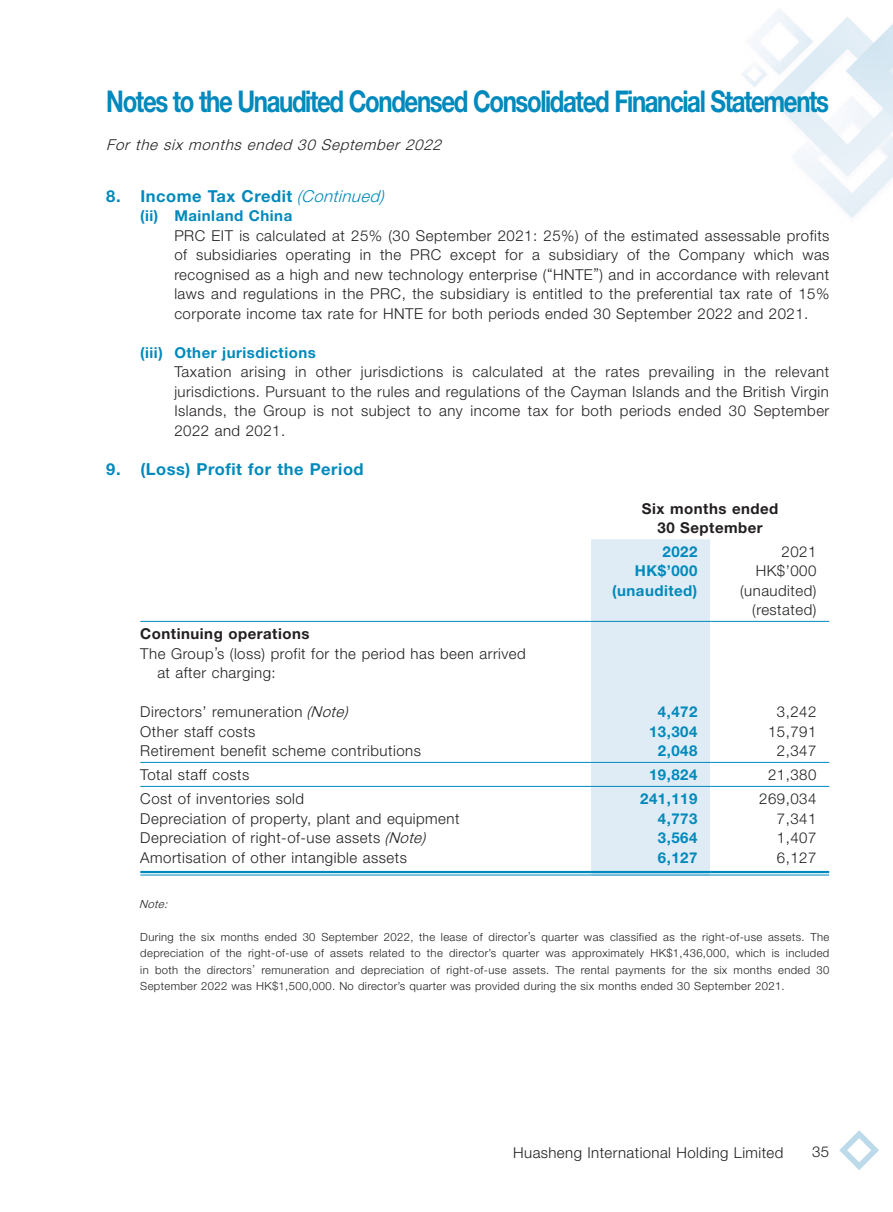
<style>
.page{position:relative;width:893px;height:1212px;background:#fff}
.page>*{position:absolute;margin:0;border:0;box-sizing:border-box;transform-origin:0 0}
.t1{font:700 30px "Helvetica Neue LT Std";letter-spacing:-.06em;color:#0089bc;scale:.8 1}
.Heading_1{font:700 16.5px "Helvetica Neue LT Std";letter-spacing:.035em;color:#0089bc}
.Body_Text{font:300 15px/19.5px "Helvetica Neue LT Std";letter-spacing:.035em;color:#231f20;text-align:justify}
.Body_Text-2{font:700 15px "Helvetica Neue LT Std";letter-spacing:.035em;color:#0089bc}
.Body_Text-3{font:700 15px "Helvetica Neue LT Std";letter-spacing:.035em;color:#231f20}
.Heading_2{font:700 15px "Helvetica Neue LT Std";letter-spacing:.035em;color:#0089bc}
.t2{font:italic 300 15px "Helvetica Neue LT Std";color:#231f20}
.Notes{font:300 11.25px/16.5px "Helvetica Neue LT Std";letter-spacing:.035em;color:#231f20;text-align:justify}
.Notes-2{font:italic 300 11.25px "Helvetica Neue LT Std";color:#231f20}
.s1{font-weight:300;font-style:italic}
.s2{font-style:italic}
</style>
<div class="page">
<img style="left:140px;top:9px;width:753px;height:867px">
<svg style="left:839px;top:1130px;width:40px;height:40px"></svg>
<div style="left:591px;top:539px;width:119px;height:336px;background:#dfecf5"></div>
<hr style="left:140px;top:621px;width:451px;height:1px;background:#0089bc">
<hr style="left:591px;top:621px;width:119px;height:1px;background:#0089bc">
<hr style="left:710px;top:621px;width:119px;height:1px;background:#0089bc">
<hr style="left:140px;top:762px;width:451px;height:1px;background:#0089bc">
<hr style="left:591px;top:762px;width:119px;height:1px;background:#0089bc">
<hr style="left:710px;top:762px;width:119px;height:1px;background:#0089bc">
<hr style="left:140px;top:786px;width:451px;height:1px;background:#0089bc">
<hr style="left:591px;top:786px;width:119px;height:1px;background:#0089bc">
<hr style="left:710px;top:786px;width:119px;height:1px;background:#0089bc">
<hr style="left:140px;top:871px;width:451px;height:2px;background:#0089bc">
<hr style="left:140px;top:875px;width:451px;height:1px;background:#0089bc">
<hr style="left:591px;top:871px;width:119px;height:2px;background:#0089bc">
<hr style="left:591px;top:875px;width:119px;height:1px;background:#0089bc">
<hr style="left:710px;top:871px;width:119px;height:2px;background:#0089bc">
<hr style="left:710px;top:875px;width:119px;height:1px;background:#0089bc">
<h1 class="t1" style="left:106px;top:83px;width:905px">Notes to the Unaudited Condensed Consolidated Financial Statements</h1>
<p class="t2" style="left:106px;top:135px;width:341px">For the six months ended 30 September 2022</p>
<p class="Heading_1" style="left:106px;top:186px;width:279px">8. Income Tax Credit <span class="s1">(Continued)</span></p>
<p class="Heading_2" style="left:140px;top:206px;width:153px">(ii) Mainland China</p>
<p class="Body_Text" style="left:174px;top:225px;width:657px">PRC EIT is calculated at 25% (30 September 2021: 25%) of the estimated assessable profits of subsidiaries operating in the PRC except for a subsidiary of the Company which was recognised as a high and new technology enterprise (“HNTE”) and in accordance with relevant laws and regulations in the PRC, the subsidiary is entitled to the preferential tax rate of 15% corporate income tax rate for HNTE for both periods ended 30 September 2022 and 2021.</p>
<p class="Heading_2" style="left:140px;top:343px;width:177px">(iii) Other jurisdictions</p>
<p class="Body_Text" style="left:174px;top:362px;width:656px">Taxation arising in other jurisdictions is calculated at the rates prevailing in the relevant jurisdictions. Pursuant to the rules and regulations of the Cayman Islands and the British Virgin Islands, the Group is not subject to any income tax for both periods ended 30 September 2022 and 2021.</p>
<p class="Heading_1" style="left:106px;top:459px;width:259px">9. (Loss) Profit for the Period</p>
<p class="Body_Text-3" style="left:642px;top:499px;width:138px">Six months ended</p>
<p class="Body_Text-3" style="left:657px;top:518px;width:107px">30 September</p>
<p class="Body_Text-2" style="left:662px;top:542px;width:36px">2022</p>
<p class="Body_Text" style="left:782px;top:541px;width:36px">2021</p>
<p class="Body_Text-2" style="left:635px;top:562px;width:64px">HK$’000</p>
<p class="Body_Text" style="left:756px;top:561px;width:62px">HK$’000</p>
<p class="Body_Text-2" style="left:612px;top:581px;width:87px">(unaudited)</p>
<p class="Body_Text" style="left:740px;top:580px;width:78px">(unaudited)</p>
<p class="Body_Text" style="left:752px;top:600px;width:66px">(restated)</p>
<p class="Body_Text-3" style="left:140px;top:625px;width:171px">Continuing operations</p>
<p class="Body_Text" style="left:157px;top:643px;width:370px;text-indent:-17px">The Group’s (loss) profit for the period has been arrived at after charging:</p>
<p class="Body_Text" style="left:140px;top:702px;width:209px">Directors’ remuneration <span class="s2">(Note)</span></p>
<p class="Body_Text-2" style="left:658px;top:703px;width:41px">4,472</p>
<p class="Body_Text" style="left:777px;top:702px;width:41px">3,242</p>
<p class="Body_Text" style="left:140px;top:721px;width:117px">Other staff costs</p>
<p class="Body_Text-2" style="left:649px;top:722px;width:50px">13,304</p>
<p class="Body_Text" style="left:768px;top:721px;width:50px">15,791</p>
<p class="Body_Text" style="left:140px;top:741px;width:282px">Retirement benefit scheme contributions</p>
<p class="Body_Text-2" style="left:658px;top:742px;width:41px">2,048</p>
<p class="Body_Text" style="left:777px;top:741px;width:41px">2,347</p>
<p class="Body_Text" style="left:140px;top:765px;width:111px">Total staff costs</p>
<p class="Body_Text-2" style="left:649px;top:766px;width:50px">19,824</p>
<p class="Body_Text" style="left:768px;top:765px;width:50px">21,380</p>
<p class="Body_Text" style="left:140px;top:789px;width:165px">Cost of inventories sold</p>
<p class="Body_Text-2" style="left:640px;top:790px;width:59px">241,119</p>
<p class="Body_Text" style="left:759px;top:789px;width:59px">269,034</p>
<p class="Body_Text" style="left:140px;top:808px;width:321px">Depreciation of property, plant and equipment</p>
<p class="Body_Text-2" style="left:658px;top:809px;width:41px">4,773</p>
<p class="Body_Text" style="left:777px;top:808px;width:41px">7,341</p>
<p class="Body_Text" style="left:140px;top:828px;width:287px">Depreciation of right-of-use assets <span class="s2">(Note)</span></p>
<p class="Body_Text-2" style="left:658px;top:829px;width:41px">3,564</p>
<p class="Body_Text" style="left:777px;top:828px;width:41px">1,407</p>
<p class="Body_Text" style="left:140px;top:847px;width:268px">Amortisation of other intangible assets</p>
<p class="Body_Text-2" style="left:658px;top:848px;width:41px">6,127</p>
<p class="Body_Text" style="left:777px;top:847px;width:41px">6,127</p>
<p class="Notes-2" style="left:139px;top:897px;width:33px">Note:</p>
<p class="Notes" style="left:140px;top:928px;width:691px">During the six months ended 30 September 2022, the lease of director’s quarter was classified as the right-of-use assets. The depreciation of the right-of-use of assets related to the director’s quarter was approximately HK$1,436,000, which is included in both the directors’ remuneration and depreciation of right-of-use assets. The rental payments for the six months ended 30<br>September 2022 was HK$1,500,000. No director’s quarter was provided during the six months ended 30 September 2021.</p>
<p class="Body_Text" style="left:513px;top:1142px;width:272px">Huasheng International Holding Limited</p>
<p class="Body_Text" style="left:812px;top:1141px;width:19px">35</p>
</div>
